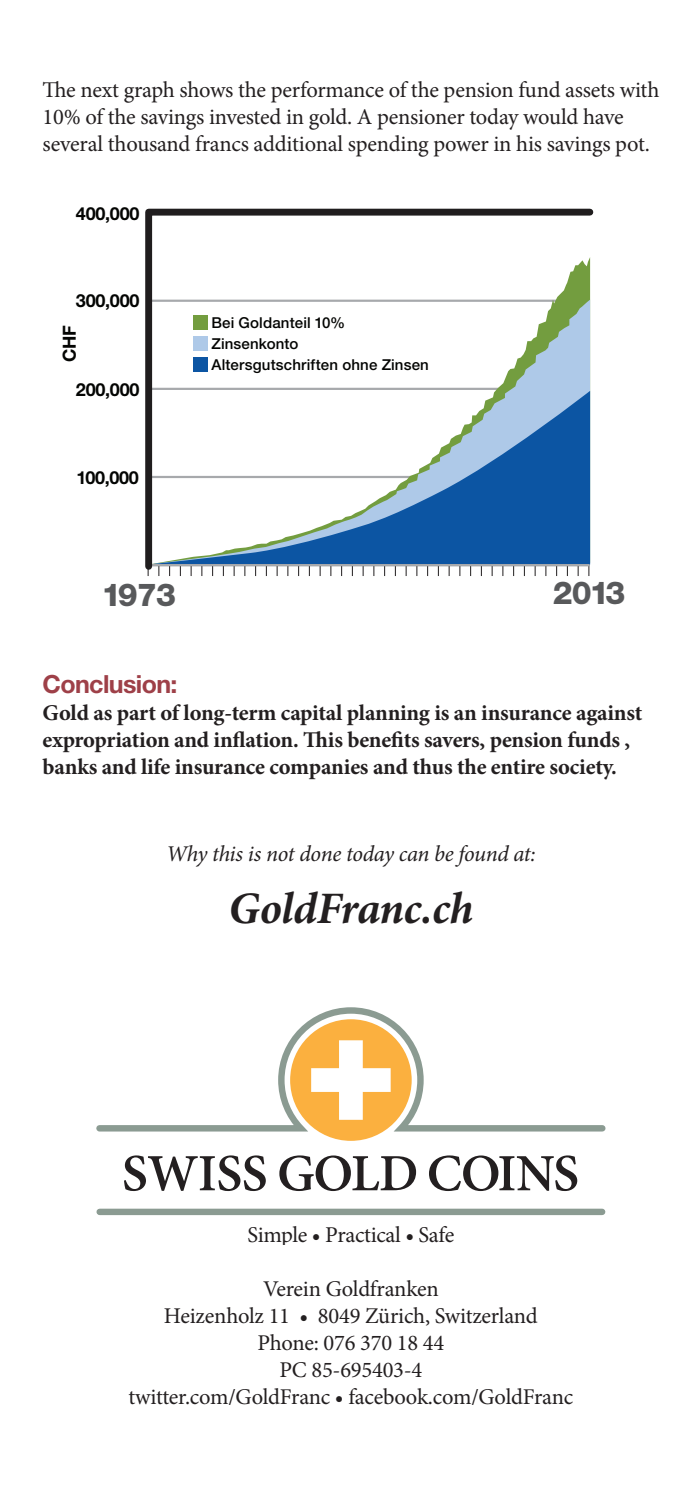
<style>
.page{position:relative;width:696px;height:1488px;background:#fff}
.page>*{position:absolute;margin:0;border:0;box-sizing:border-box;transform-origin:0 0}
.t1{font:600 52.25px "Minion Pro";letter-spacing:-.01em;color:#231f20}
.t2{font:italic 700 45px "Minion Pro";letter-spacing:-.015em;color:#231f20}
.t3{font:800 31.5px "Helvetica Neue";letter-spacing:-.055em;color:#58595b}
.t4{font:700 25px "Helvetica Neue";letter-spacing:-.025em;color:#9e4048}
.t5{font:22.5px/27px "Minion Pro";letter-spacing:-.01em;color:#231f20}
.t6{font:700 22.5px/27px "Minion Pro";letter-spacing:-.01em;color:#231f20}
.t7{font:italic 22.5px "Minion Pro";letter-spacing:-.02em;color:#231f20}
.t8{font:700 18px "Helvetica Neue";letter-spacing:-.005em;color:#040503}
.t9{font:500 15px/21.2px "Helvetica Neue";letter-spacing:.01em;color:#040503}
</style>
<div class="page">
<div style="left:100px;top:1208px;width:502px;height:6px;background:#8b9b92"></div>
<svg style="left:96px;top:1010px;width:509px;height:124px"></svg>
<svg style="left:145px;top:208px;width:449px;height:365px"></svg>
<p class="t5" style="left:43px;top:77px;width:618px">The next graph shows the performance of the pension fund assets with<br>10% of the savings invested in gold. A pensioner today would have several thousand francs additional spending power in his savings pot.</p>
<p class="t8" style="left:76px;top:202px;width:65px">400,000</p>
<p class="t8" style="left:76px;top:289px;width:65px">300,000</p>
<p class="t8" style="left:58px;top:362px;width:38px;rotate:-90deg">CHF</p>
<p class="t8" style="left:76px;top:378px;width:65px">200,000</p>
<p class="t8" style="left:76px;top:466px;width:64px">100,000</p>
<p class="t9" style="left:211px;top:311px;width:135px">Bei Goldanteil 10%</p>
<p class="t9" style="left:211px;top:333px;width:219px">Zinsenkonto<br>Altersgutschriften ohne Zinsen</p>
<p class="t3" style="left:102px;top:575px;width:76px">1973</p>
<p class="t3" style="left:553px;top:574px;width:74px">2013</p>
<p class="t4" style="left:43px;top:668px;width:136px">Conclusion:</p>
<p class="t6" style="left:43px;top:699px;width:601px">Gold as part of long-term capital planning is an insurance against expropriation and inflation. This benefits savers, pension funds , banks and life insurance companies and thus the entire society.</p>
<p class="t7" style="left:166px;top:838px;width:371px">Why this is not done today can be found at:</p>
<p class="t2" style="left:228px;top:876px;width:247px">GoldFranc.ch</p>
<p class="t1" style="left:122px;top:1137px;width:458px">SWISS GOLD COINS</p>
<p class="t5" style="left:247px;top:1220px;width:208px">Simple • Practical • Safe</p>
<p class="t5" style="left:263px;top:1274px;width:177px">Verein Goldfranken</p>
<p class="t5" style="left:164px;top:1301px;width:375px">Heizenholz 11 • 8049 Zürich, Switzerland</p>
<p class="t5" style="left:257px;top:1328px;width:188px">Phone: 076 370 18 44</p>
<p class="t5" style="left:279px;top:1355px;width:145px">PC 85-695403-4</p>
<p class="t5" style="left:128px;top:1382px;width:446px">twitter.com/GoldFranc • facebook.com/GoldFranc</p>
</div>
